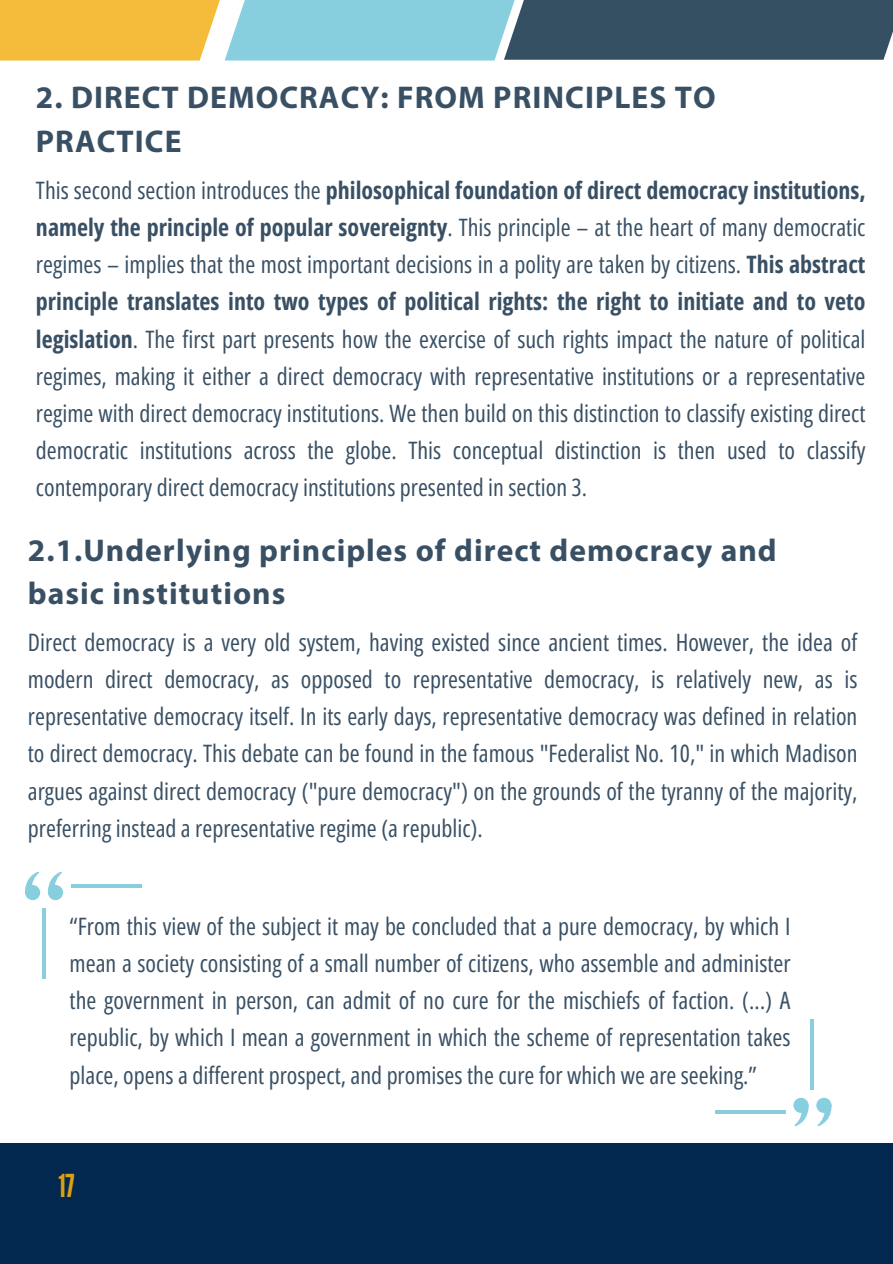
<style>
.page{position:relative;width:893px;height:1264px;background:#fff}
.page>*{position:absolute;margin:0;border:0;box-sizing:border-box;transform-origin:0 0}
.t1{font:700 31.5px/43.8px "Myriad Pro";letter-spacing:.035em;color:#395064}
.t2{font:31.5px "League Gothic";color:#dba013}
.t3{font:24px/37.2px "Open Sans Condensed";color:#395064;text-align:justify}
.s1{font-weight:700}
</style>
<div class="page">
<div style="left:0;top:1143px;width:892px;height:120px;background:#022850"></div>
<div style="left:0;top:0;width:326px;height:61px;background:#f5bc3c"></div>
<div style="left:224px;top:0;width:360px;height:61px;background:#87cfdf"></div>
<div style="left:504px;top:0;width:388px;height:60px;background:#355063"></div>
<div style="left:48px;top:885px;width:15px;height:15px;background:#87cfdf;border-radius:50%"></div>
<svg style="left:47px;top:871px;width:15px;height:26px"></svg>
<div style="left:25px;top:885px;width:15px;height:15px;background:#87cfdf;border-radius:50%"></div>
<svg style="left:25px;top:871px;width:14px;height:26px"></svg>
<hr style="left:42px;top:908px;width:4px;height:70px;background:#87cfdf">
<hr style="left:71px;top:884px;width:70px;height:4px;background:#87cfdf">
<svg style="left:793px;top:1097px;width:15px;height:15px"></svg>
<svg style="left:794px;top:1100px;width:15px;height:26px"></svg>
<svg style="left:816px;top:1097px;width:15px;height:15px"></svg>
<svg style="left:817px;top:1100px;width:15px;height:26px"></svg>
<hr style="left:810px;top:1019px;width:4px;height:70px;background:#87cfdf">
<svg style="left:715px;top:1110px;width:70px;height:3px"></svg>
<h2 class="t1" style="left:36px;top:78px;width:681px">2. DIRECT DEMOCRACY: FROM PRINCIPLES TO<br>PRACTICE</h2>
<h1 class="t3" style="left:36px;top:171px;width:831px">This second section introduces the <span class="s1">philosophical foundation of direct democracy institutions, namely the principle of popular sovereignty</span>. This principle – at the heart of many democratic regimes – implies that the most important decisions in a polity are taken by citizens. <span class="s1">This abstract principle translates into two types of political rights: the right to initiate and to veto legislation</span>. The first part presents how the exercise of such rights impact the nature of political regimes, making it either a direct democracy with representative institutions or a representative regime with direct democracy institutions. We then build on this distinction to classify existing direct democratic institutions across the globe. This conceptual distinction is then used to classify contemporary direct democracy institutions presented in section 3.</h1>
<p class="t1" style="left:28px;top:530px;width:750px">2.1.Underlying principles of direct democracy and basic institutions</p>
<p class="t3" style="left:28px;top:623px;width:831px">Direct democracy is a very old system, having existed since ancient times. However, the idea of modern direct democracy, as opposed to representative democracy, is relatively new, as is representative democracy itself. In its early days, representative democracy was defined in relation to direct democracy. This debate can be found in the famous "Federalist No. 10," in which Madison argues against direct democracy ("pure democracy") on the grounds of the tyranny of the majority, preferring instead a representative regime (a republic).</p>
<p class="t3" style="left:70px;top:907px;width:722px">“From this view of the subject it may be concluded that a pure democracy, by which I mean a society consisting of a small number of citizens, who assemble and administer the government in person, can admit of no cure for the mischiefs of faction. (…) A republic, by which I mean a government in which the scheme of representation takes place, opens a different prospect, and promises the cure for which we are seeking.”</p>
<p class="t2" style="left:58px;top:1167px;width:18px">17</p>
</div>
